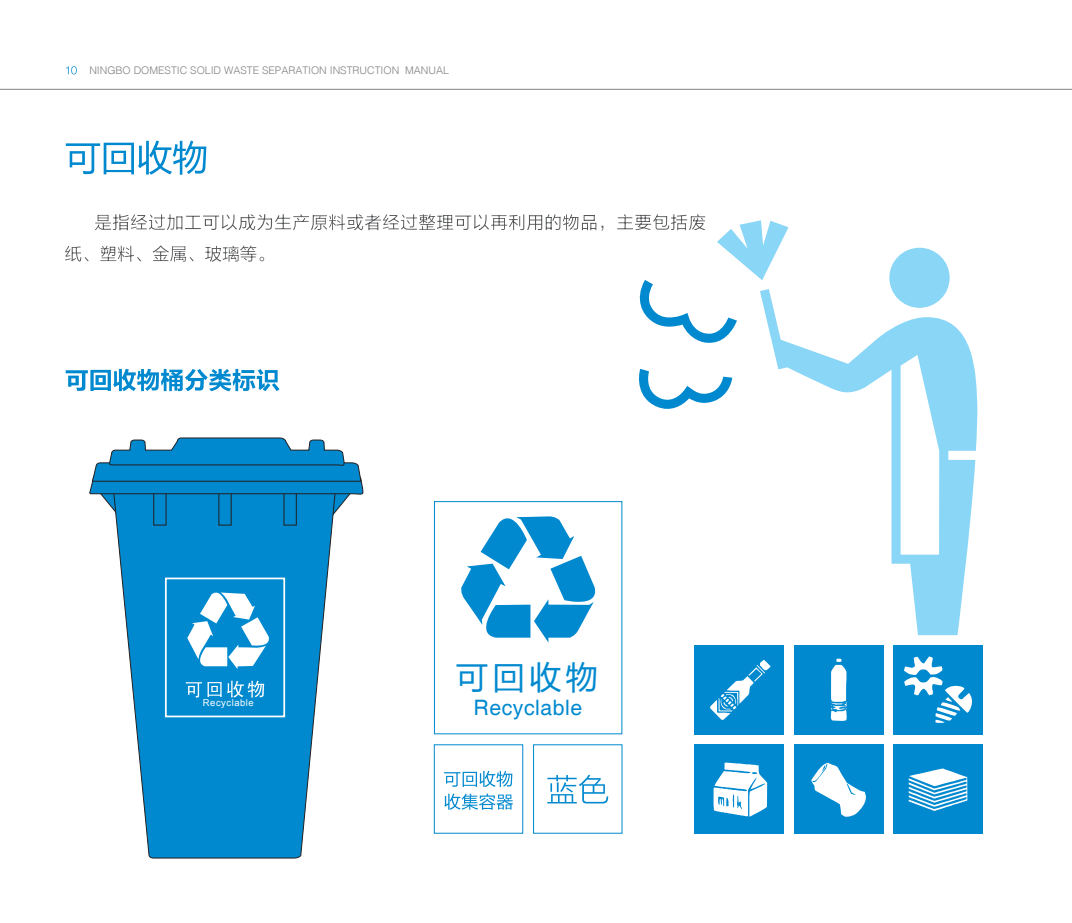
<style>
.page{position:relative;width:1072px;height:923px;background:#fff}
.page>*{position:absolute;margin:0;border:0;box-sizing:border-box;transform-origin:0 0}
.t1{font:33.07px "FZLTHK GBK1 0";color:#0089cf}
.t2{font:21.18px "Helvetica";letter-spacing:.025em;color:#0089cf}
.t3{font:300 10.5px "Helvetica";color:#808285}
.t4{font:9.45px "Arial";letter-spacing:.055em;color:#fff}
</style>
<div class="page">
<hr style="left:0;top:89px;width:1071px;height:1px;background:#808285">
<svg style="left:66px;top:66px;width:11px;height:8px"></svg>
<div style="left:694px;top:645px;width:90px;height:89px;background:#0089cf"></div>
<div style="left:694px;top:744px;width:90px;height:89px;background:#0089cf"></div>
<div style="left:794px;top:645px;width:89px;height:89px;background:#0089cf"></div>
<div style="left:794px;top:744px;width:89px;height:89px;background:#0089cf"></div>
<div style="left:893px;top:645px;width:89px;height:89px;background:#0089cf"></div>
<div style="left:893px;top:744px;width:89px;height:89px;background:#0089cf"></div>
<svg style="left:66px;top:140px;width:140px;height:35px"></svg>
<svg style="left:547px;top:775px;width:61px;height:28px"></svg>
<svg style="left:444px;top:793px;width:69px;height:17px"></svg>
<svg style="left:444px;top:771px;width:68px;height:16px"></svg>
<svg style="left:66px;top:369px;width:213px;height:22px"></svg>
<div style="left:434px;top:501px;width:188px;height:233px;border:1px solid #0089cf"></div>
<svg style="left:461px;top:516px;width:135px;height:126px"></svg>
<svg style="left:116px;top:528px;width:217px;height:331px"></svg>
<svg style="left:89px;top:437px;width:275px;height:91px"></svg>
<svg style="left:187px;top:590px;width:83px;height:79px"></svg>
<div style="left:165px;top:577px;width:120px;height:140px;border:2px solid #fff"></div>
<svg style="left:186px;top:680px;width:78px;height:18px"></svg>
<svg style="left:710px;top:660px;width:60px;height:60px"></svg>
<svg style="left:713px;top:762px;width:54px;height:54px"></svg>
<svg style="left:904px;top:656px;width:68px;height:67px"></svg>
<svg style="left:830px;top:658px;width:17px;height:63px"></svg>
<svg style="left:908px;top:768px;width:59px;height:43px"></svg>
<svg style="left:811px;top:762px;width:55px;height:55px"></svg>
<svg style="left:639px;top:369px;width:93px;height:40px"></svg>
<svg style="left:65px;top:214px;width:723px;height:129px"></svg>
<svg style="left:760px;top:289px;width:217px;height:346px"></svg>
<div style="left:889px;top:248px;width:60px;height:60px;background:#89d6f7;border-radius:50%"></div>
<p class="t3" style="left:89px;top:65px;width:361px">NINGBO DOMESTIC SOLID WASTE SEPARATION INSTRUCTION MANUAL</p>
<p class="t4" style="left:203px;top:698px;width:52px">Recyclable</p>
<h1 class="t1" style="left:455px;top:659px;width:145px">可回收物</h1>
<h2 class="t2" style="left:473px;top:695px;width:110px">Recyclable</h2>
</div>
